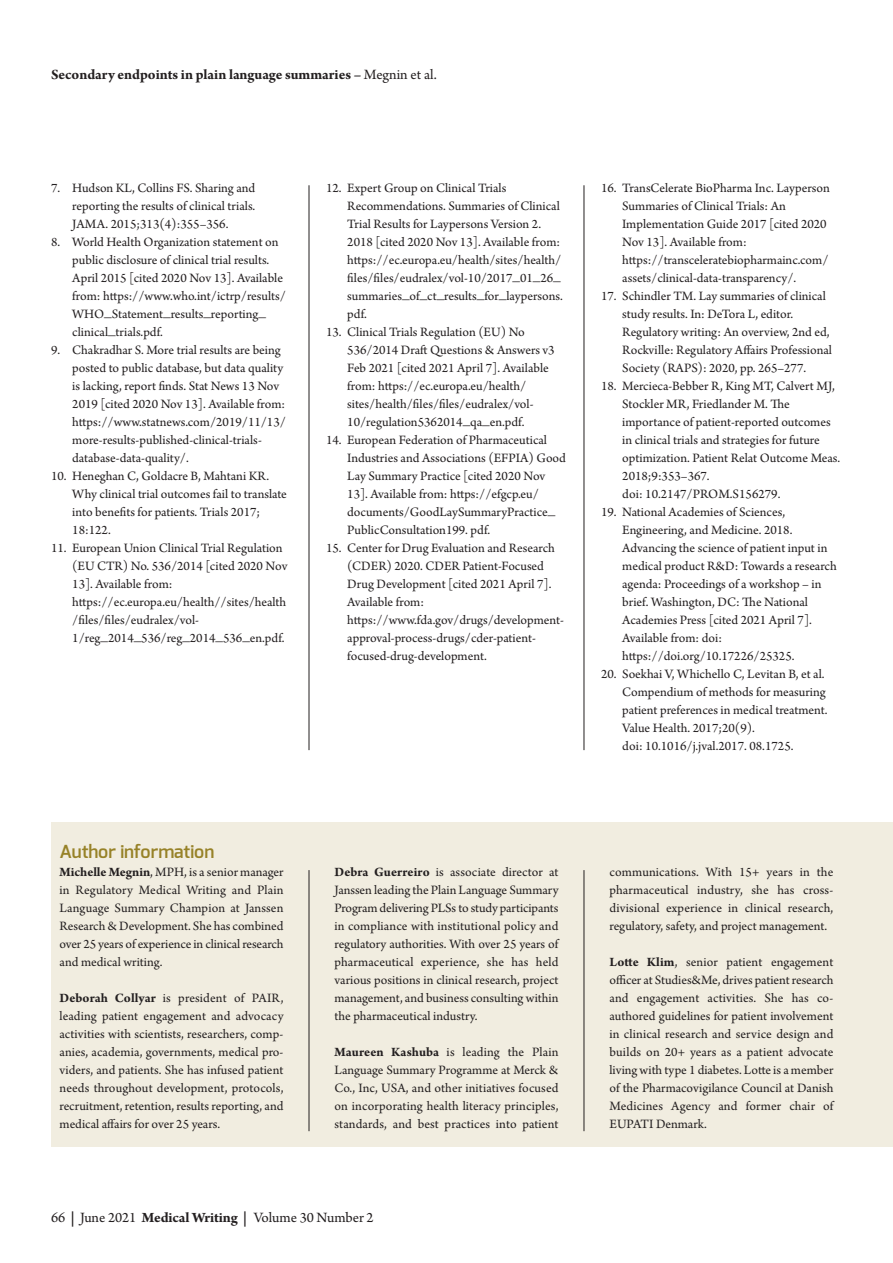
<style>
.page{position:relative;width:893px;height:1263px;background:#fff}
.page>*{position:absolute;margin:0;border:0;box-sizing:border-box;transform-origin:0 0}
.t1{font:600 18px "Exo";color:#978228}
.t2{font:700 15px "Arno Pro";color:#231f20}
.t3{font:15px "Arno Pro";letter-spacing:-.005em;color:#231f20}
.t4{font:13.5px/18px "Arno Pro";color:#231f20}
.s1{font-weight:400}
.s2{font-weight:700}
</style>
<div class="page">
<div style="left:51px;top:822px;width:842px;height:324px;background:#f1ede0"></div>
<hr style="left:584px;top:185px;width:1px;height:565px;background:#231f20">
<hr style="left:584px;top:870px;width:1px;height:261px;background:#231f20">
<hr style="left:309px;top:870px;width:1px;height:261px;background:#231f20">
<hr style="left:309px;top:185px;width:1px;height:565px;background:#231f20">
<p class="t2" style="left:51px;top:69px;width:387px">Secondary endpoints in plain language summaries – <span class="s1">Megnin et al.</span></p>
<p class="t4" style="left:72px;top:180px;width:185px;text-align:justify;text-indent:-21px">7. Hudson KL, Collins FS. Sharing and reporting the results of clinical trials.<br>JAMA. 2015;313(4):355–356.</p>
<p class="t4" style="left:72px;top:234px;width:215px;text-indent:-21px">8. World Health Organization statement on public disclosure of clinical trial results.<br>April 2015 [cited 2020 Nov 13]. Available from: https://www.who.int/ictrp/results/ WHO_Statement_results_reporting_ clinical_trials.pdf.</p>
<p class="t4" style="left:72px;top:342px;width:215px;text-indent:-21px">9. Chakradhar S. More trial results are being posted to public database, but data quality is lacking, report finds. Stat News 13 Nov 2019 [cited 2020 Nov 13]. Available from: https://www.statnews.com/2019/11/13/ more-results-published-clinical-trials&shy;database-data-quality/.</p>
<p class="t4" style="left:72px;top:468px;width:216px;text-indent:-21px">10. Heneghan C, Goldacre B, Mahtani KR.<br>Why clinical trial outcomes fail to translate into benefits for patients. Trials 2017; 18:122.</p>
<p class="t4" style="left:72px;top:540px;width:217px;text-indent:-21px">11. European Union Clinical Trial Regulation (EU CTR) No. 536/2014 [cited 2020 Nov 13]. Available from: https://ec.europa.eu/health//sites/health /files/files/eudralex/vol-1/reg_2014_536/reg_2014_536_en.pdf.</p>
<p class="t4" style="left:347px;top:180px;width:217px;text-indent:-21px">12. Expert Group on Clinical Trials Recommendations. Summaries of Clinical Trial Results for Laypersons Version 2.<br>2018 [cited 2020 Nov 13]. Available from: https://ec.europa.eu/health/sites/health/ files/files/eudralex/vol-10/2017_01_26_ summaries_of_ct_results_for_laypersons. pdf.</p>
<p class="t4" style="left:347px;top:324px;width:209px;text-indent:-21px">13. Clinical Trials Regulation (EU) No 536/2014 Draft Questions &amp; Answers v3<br>Feb 2021 [cited 2021 April 7]. Available from: https://ec.europa.eu/health/ sites/health/files/files/eudralex/vol-10/regulation5362014_qa_en.pdf.</p>
<p class="t4" style="left:347px;top:432px;width:220px;text-indent:-21px">14. European Federation of Pharmaceutical Industries and Associations (EFPIA) Good Lay Summary Practice [cited 2020 Nov 13]. Available from: https://efgcp.eu/ documents/GoodLaySummaryPractice_ PublicConsultation199. pdf.</p>
<p class="t4" style="left:347px;top:540px;width:218px;text-indent:-21px">15. Center for Drug Evaluation and Research (CDER) 2020. CDER Patient-Focused Drug Development [cited 2021 April 7].<br>Available from: https://www.fda.gov/drugs/development&shy;approval-process-drugs/cder-patient&shy;focused-drug-development.</p>
<p class="t4" style="left:622px;top:180px;width:209px;text-indent:-21px">16. TransCelerate BioPharma Inc. Layperson Summaries of Clinical Trials: An Implementation Guide 2017 [cited 2020<br>Nov 13]. Available from: https://transceleratebiopharmainc.com/ assets/clinical-data-transparency/.</p>
<p class="t4" style="left:622px;top:288px;width:211px;text-indent:-21px">17. Schindler TM. Lay summaries of clinical study results. In: DeTora L, editor.<br>Regulatory writing: An overview, 2nd ed, Rockville: Regulatory Affairs Professional Society (RAPS): 2020, pp. 265 –277.</p>
<p class="t4" style="left:622px;top:378px;width:219px;text-indent:-21px">18. Mercieca-Bebber R, King MT, Calvert MJ, Stockler MR, Friedlander M. The importance of patient-reported outcomes in clinical trials and strategies for future optimization. Patient Relat Outcome Meas.<br>2018;9:353–367.<br>doi: 10.2147/PROM.S156279.</p>
<p class="t4" style="left:622px;top:504px;width:216px;text-indent:-21px">19. National Academies of Sciences, Engineering, and Medicine. 2018.<br>Advancing the science of patient input in medical product R&amp;D: Towards a research agenda: Proceedings of a workshop – in brief. Washington, DC: The National Academies Press [cited 2021 April 7].<br>Available from: doi: https://doi.org/10.17226/25325.</p>
<p class="t4" style="left:622px;top:666px;width:207px;text-indent:-21px">20. Soekhai V, Whichello C, Levitan B, et al.<br>Compendium of methods for measuring patient preferences in medical treatment.<br>Value Health. 2017;20(9).<br>doi: 10.1016/j.jval.2017. 08.1725.</p>
<p class="t1" style="left:60px;top:844px;width:156px">Author information</p>
<p class="t4" style="left:60px;top:864px;width:225px;text-align:justify"><span class="s2">Michelle Megnin</span>, MPH, is a senior manager in Regulatory Medical Writing and Plain Language Summary Champion at Janssen Research &amp; Development. She has combined over 25 years of experience in clinical research and medical writing.</p>
<p class="t4" style="left:60px;top:990px;width:226px;text-align:justify"><span class="s2">Deborah Collyar</span> is president of PAIR, leading patient engagement and advocacy activities with scientists, researchers, com p - an ies, academia, governments, medical pro - viders, and patients. She has infused patient needs throughout development, proto cols, recruitment, retention, results reporting, and medical affairs for over 25 years.</p>
<p class="t4" style="left:334px;top:864px;width:226px;text-align:justify"><span class="s2">Debra Guerreiro</span> is associate director at Janssen leading the Plain Language Summary Program delivering PLSs to study participants in compliance with institutional policy and regulatory authorities. With over 25 years of pharmaceutical experience, she has held various positions in clinical research, project management, and business consulting within the pharmaceutical industry.</p>
<p class="t4" style="left:334px;top:1044px;width:225px;text-align:justify"><span class="s2">Maureen Kashuba</span> is leading the Plain Language Summary Programme at Merck &amp; Co., Inc, USA, and other initiatives focused on incorporating health literacy principles, standards, and best practices into patient</p>
<p class="t3" style="left:51px;top:1212px;width:324px">66 <span class="s2">|</span> June 2021 <span class="s2">Medical Writing |</span> Volume 30 Number 2</p>
<p class="t4" style="left:609px;top:864px;width:225px;text-align:justify">communications. With 15+ years in the pharmaceutical industry, she has cross&shy;divisional experience in clinical research, regulatory, safety, and project management.</p>
<p class="t4" style="left:609px;top:954px;width:225px;text-align:justify"><span class="s2">Lotte Klim</span>, senior patient engagement officer at Studies&amp;Me, drives patient research and engagement activities. She has co&shy;authored guidelines for patient involvement in clinical research and service design and builds on 20+ years as a patient advocate living with type 1 diabetes. Lotte is a member of the Pharmacovigilance Council at Danish Medicines Agency and former chair of EUPATI Denmark.</p>
</div>
